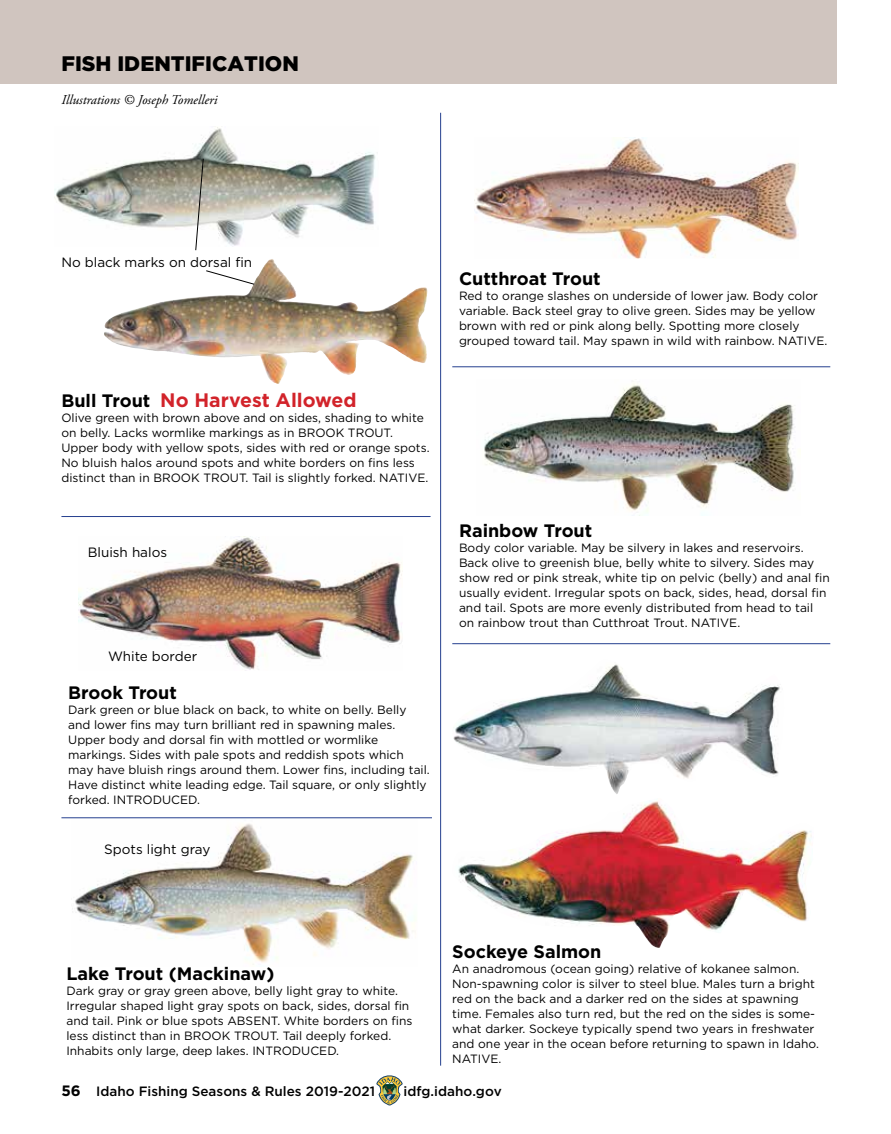
<style>
.page{position:relative;width:891px;height:1134px;background:#fff}
.page>*{position:absolute;margin:0;border:0;box-sizing:border-box;transform-origin:0 0}
.t1{font:900 21px "Gotham";color:#000}
.t2{font:700 19.5px "Gotham";color:#d2232a}
.t3{font:700 18px "Gotham";color:#000}
.t4{font:13.5px "Gotham";color:#000}
.t5{font:500 13.5px "Gotham";color:#000}
.t6{font:italic 13.5px "Adobe Garamond Pro";color:#000}
.t7{font:12px/15px "Gotham";color:#000}
.s1{font-size:18px;color:#000}
.s2{font-weight:700;font-size:15px}
</style>
<div class="page">
<svg style="left:376px;top:1075px;width:27px;height:31px"></svg>
<img style="left:453px;top:664px;width:327px;height:130px">
<img style="left:458px;top:801px;width:354px;height:147px">
<div style="left:0;top:0;width:837px;height:83px;background:#d0c5bf"></div>
<img style="left:71px;top:818px;width:347px;height:147px">
<img style="left:54px;top:126px;width:324px;height:120px">
<img style="left:484px;top:384px;width:310px;height:128px">
<img style="left:475px;top:138px;width:324px;height:121px">
<img style="left:79px;top:536px;width:323px;height:134px">
<hr style="left:440px;top:113px;width:1px;height:953px;background:#25408f">
<hr style="left:61px;top:516px;width:370px;height:1px;background:#25408f">
<hr style="left:452px;top:366px;width:378px;height:1px;background:#25408f">
<hr style="left:61px;top:817px;width:371px;height:1px;background:#25408f">
<hr style="left:452px;top:643px;width:378px;height:1px;background:#25408f">
<img style="left:104px;top:259px;width:168px;height:93px">
<svg style="left:195px;top:158px;width:9px;height:93px"></svg>
<svg style="left:205px;top:270px;width:50px;height:15px"></svg>
<h1 class="t1" style="left:61px;top:49px;width:239px">FISH IDENTIFICATION</h1>
<p class="t6" style="left:61px;top:92px;width:158px">Illustrations © Joseph Tomelleri</p>
<p class="t4" style="left:61px;top:254px;width:192px">No black marks on dorsal fin</p>
<h2 class="t2" style="left:61px;top:388px;width:297px"><span class="s1">Bull Trout</span> No Harvest Allowed</h2>
<p class="t7" style="left:61px;top:410px;width:370px">Olive green with brown above and on sides, shading to white on belly. Lacks wormlike markings as in BROOK TROUT.<br>Upper body with yellow spots, sides with red or orange spots.<br>No bluish halos around spots and white borders on fins less distinct than in BROOK TROUT. Tail is slightly forked. NATIVE.</p>
<p class="t4" style="left:88px;top:544px;width:81px">Bluish halos</p>
<p class="t4" style="left:108px;top:647px;width:91px">White border</p>
<h3 class="t3" style="left:68px;top:681px;width:110px">Brook Trout</h3>
<p class="t7" style="left:68px;top:702px;width:363px">Dark green or blue black on back, to white on belly. Belly and lower fins may turn brilliant red in spawning males.<br>Upper body and dorsal fin with mottled or wormlike markings. Sides with pale spots and reddish spots which may have bluish rings around them. Lower fins, including tail.<br>Have distinct white leading edge. Tail square, or only slightly forked. INTRODUCED.</p>
<p class="t4" style="left:104px;top:841px;width:108px">Spots light gray</p>
<h3 class="t3" style="left:459px;top:267px;width:143px">Cutthroat Trout</h3>
<p class="t7" style="left:459px;top:288px;width:370px">Red to orange slashes on underside of lower jaw. Body color variable. Back steel gray to olive green. Sides may be yellow brown with red or pink along belly. Spotting more closely grouped toward tail. May spawn in wild with rainbow. NATIVE.</p>
<h3 class="t3" style="left:459px;top:519px;width:135px">Rainbow Trout</h3>
<p class="t7" style="left:459px;top:540px;width:372px">Body color variable. May be silvery in lakes and reservoirs.<br>Back olive to greenish blue, belly white to silvery. Sides may show red or pink streak, white tip on pelvic (belly) and anal fin usually evident. Irregular spots on back, sides, head, dorsal fin and tail. Spots are more evenly distributed from head to tail on rainbow trout than Cutthroat Trout. NATIVE.</p>
<h3 class="t3" style="left:66px;top:961px;width:209px">Lake Trout (Mackinaw)</h3>
<p class="t7" style="left:66px;top:983px;width:348px">Dark gray or gray green above, belly light gray to white.<br>Irregular shaped light gray spots on back, sides, dorsal fin and tail. Pink or blue spots ABSENT. White borders on fins less distinct than in BROOK TROUT. Tail deeply forked.<br>Inhabits only large, deep lakes. INTRODUCED.</p>
<h3 class="t3" style="left:452px;top:940px;width:151px">Sockeye Salmon</h3>
<p class="t7" style="left:452px;top:961px;width:368px">An anadromous (ocean going) relative of kokanee salmon.<br>Non-spawning color is silver to steel blue. Males turn a bright red on the back and a darker red on the sides at spawning time. Females also turn red, but the red on the sides is some&shy;what darker. Sockeye typically spend two years in freshwater and one year in the ocean before returning to spawn in Idaho.<br>NATIVE.</p>
<p class="t5" style="left:61px;top:1082px;width:315px"><span class="s2">56</span> Idaho Fishing Seasons &amp; Rules 2019-2021</p>
<p class="t5" style="left:404px;top:1082px;width:100px">idfg.idaho.gov</p>
</div>
